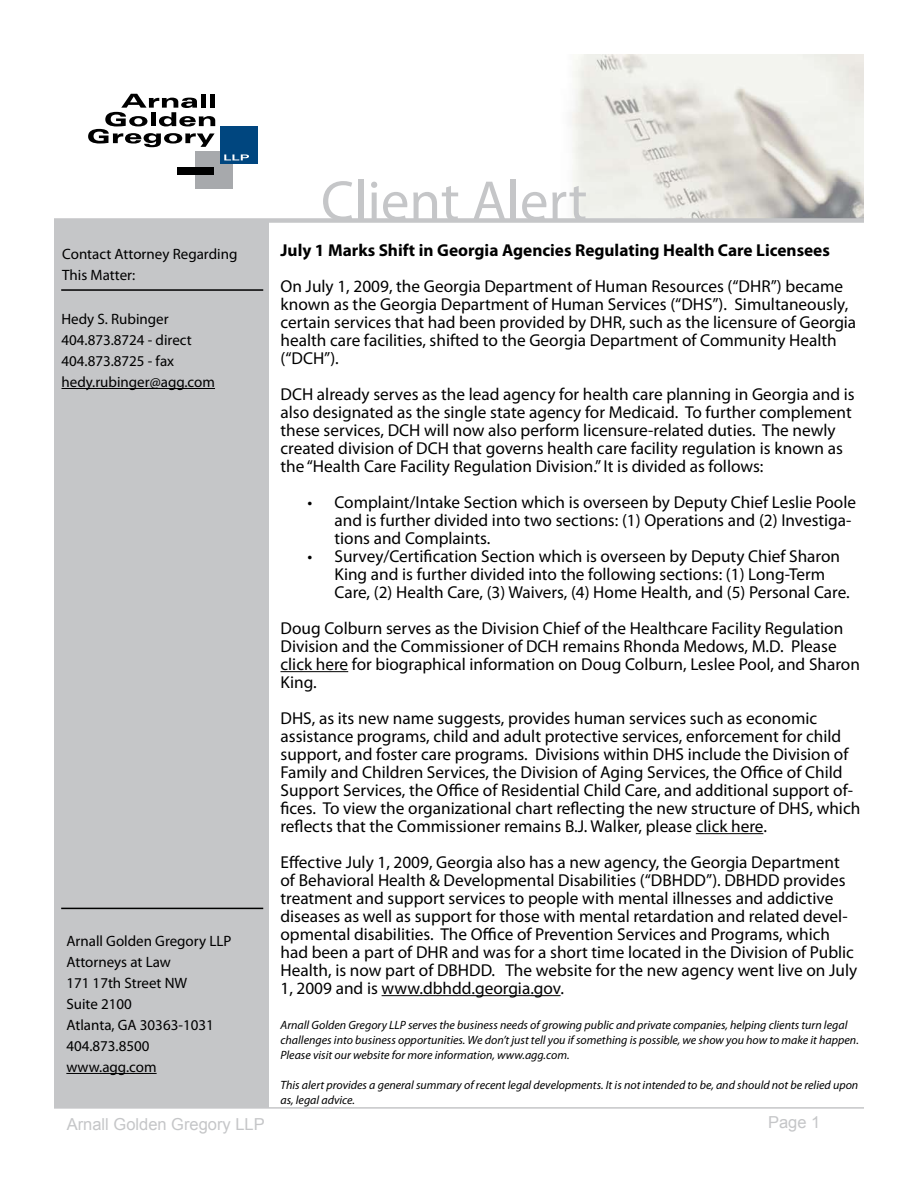
<style>
.page{position:relative;width:918px;height:1188px;background:#fff}
.page>*{position:absolute;margin:0;border:0;box-sizing:border-box;transform-origin:0 0}
.t1{font:57px "Myriad Pro";color:#c5c6c8}
.t2{font:17.25px/18px "Myriad Pro";color:#000}
.t3{font:700 17.25px "Myriad Pro";color:#000}
.t4{font:16.5px "Arial";color:#c5c6c8}
.t5{font:15px/21px "Myriad Pro";color:#000}
.t6{font:italic 12px/15px "Myriad Pro";color:#000}
</style>
<div class="page">
<div style="left:54px;top:176px;width:214px;height:932px;background:#c5c6c8"></div>
<hr style="left:66px;top:1073px;width:91px;height:1px;background:#000">
<hr style="left:61px;top:908px;width:202px;height:1px;background:#000">
<hr style="left:61px;top:289px;width:202px;height:2px;background:#000">
<hr style="left:54px;top:1107px;width:810px;height:2px;background:#c5c6c8">
<img style="left:54px;top:55px;width:810px;height:163px">
<div style="left:195px;top:151px;width:37px;height:38px;background:#a7a9ac"></div>
<div style="left:177px;top:167px;width:36px;height:7px;background:#000"></div>
<div style="left:220px;top:126px;width:37px;height:38px;background:#00467f"></div>
<svg style="left:224px;top:154px;width:25px;height:6px"></svg>
<svg style="left:88px;top:94px;width:127px;height:53px"></svg>
<div style="left:54px;top:218px;width:810px;height:5px;background:#c5c6c8"></div>
<hr style="left:62px;top:388px;width:153px;height:1px;background:#000">
<hr style="left:280px;top:671px;width:68px;height:1px;background:#000">
<hr style="left:696px;top:833px;width:67px;height:1px;background:#000">
<hr style="left:382px;top:995px;width:179px;height:1px;background:#000">
<p class="t5" style="left:62px;top:243px;width:177px">Contact Attorney Regarding<br>This Matter:</p>
<p class="t5" style="left:62px;top:308px;width:155px">Hedy S. Rubinger<br>404.873.8724 - direct<br>404.873.8725 - fax hedy.rubinger@agg.com</p>
<p class="t5" style="left:66px;top:930px;width:167px">Arnall Golden Gregory LLP<br>Attorneys at Law<br>171 17th Street NW<br>Suite 2100<br>Atlanta, GA 30363-1031<br>404.873.8500 www.agg.com</p>
<h1 class="t1" style="left:321px;top:166px;width:268px">Client Alert</h1>
<p class="t3" style="left:280px;top:239px;width:551px">July 1 Marks Shift in Georgia Agencies Regulating Health Care Licensees</p>
<p class="t2" style="left:280px;top:277px;width:577px">On July 1, 2009, the Georgia Department of Human Resources (“DHR”) became known as the Georgia Department of Human Services (“DHS”). Simultaneously, certain services that had been provided by DHR, such as the licensure of Georgia health care facilities, shifted to the Georgia Department of Community Health (“DCH”).</p>
<p class="t2" style="left:280px;top:385px;width:576px">DCH already serves as the lead agency for health care planning in Georgia and is also designated as the single state agency for Medicaid. To further complement these services, DCH will now also perform licensure-related duties. The newly created division of DCH that governs health care facility regulation is known as the “Health Care Facility Regulation Division.” It is divided as follows:</p>
<p class="t2" style="left:334px;top:493px;width:523px;text-indent:-27px">• Complaint/Intake Section which is overseen by Deputy Chief Leslie Poole and is further divided into two sections: (1) Operations and (2) Investiga&shy;tions and Complaints.</p>
<p class="t2" style="left:334px;top:547px;width:517px;text-indent:-27px">• Survey/Certification Section which is overseen by Deputy Chief Sharon<br>King and is further divided into the following sections: (1) Long-Term<br>Care, (2) Health Care, (3) Waivers, (4) Home Health, and (5) Personal Care.</p>
<p class="t2" style="left:280px;top:619px;width:581px">Doug Colburn serves as the Division Chief of the Healthcare Facility Regulation Division and the Commissioner of DCH remains Rhonda Medows, M.D. Please click here for biographical information on Doug Colburn, Leslee Pool, and Sharon King.</p>
<p class="t2" style="left:280px;top:709px;width:581px">DHS, as its new name suggests, provides human services such as economic assistance programs, child and adult protective services, enforcement for child support, and foster care programs. Divisions within DHS include the Division of Family and Children Services, the Division of Aging Services, the Office of Child Support Services, the Office of Residential Child Care, and additional support of&shy;fices. To view the organizational chart reflecting the new structure of DHS, which reflects that the Commissioner remains B.J. Walker, please click here.</p>
<p class="t2" style="left:281px;top:853px;width:578px">Effective July 1, 2009, Georgia also has a new agency, the Georgia Department of Behavioral Health &amp; Developmental Disabilities (“DBHDD”). DBHDD provides treatment and support services to people with mental illnesses and addictive diseases as well as support for those with mental retardation and related devel&shy;opmental disabilities. The Office of Prevention Services and Programs, which had been a part of DHR and was for a short time located in the Division of Public Health, is now part of DBHDD. The website for the new agency went live on July 1, 2009 and is www.dbhdd.georgia.gov.</p>
<p class="t6" style="left:280px;top:1017px;width:580px">Arnall Golden Gregory LLP serves the business needs of growing public and private companies, helping clients turn legal challenges into business opportunities. We don’t just tell you if something is possible, we show you how to make it happen.<br>Please visit our website for more information, www.agg.com.</p>
<p class="t6" style="left:280px;top:1077px;width:579px">This alert provides a general summary of recent legal developments. It is not intended to be, and should not be relied upon as, legal advice.</p>
<p class="t4" style="left:67px;top:1114px;width:200px">Arnall Golden Gregory LLP</p>
<p class="t4" style="left:768px;top:1111px;width:54px">Page 1</p>
</div>
